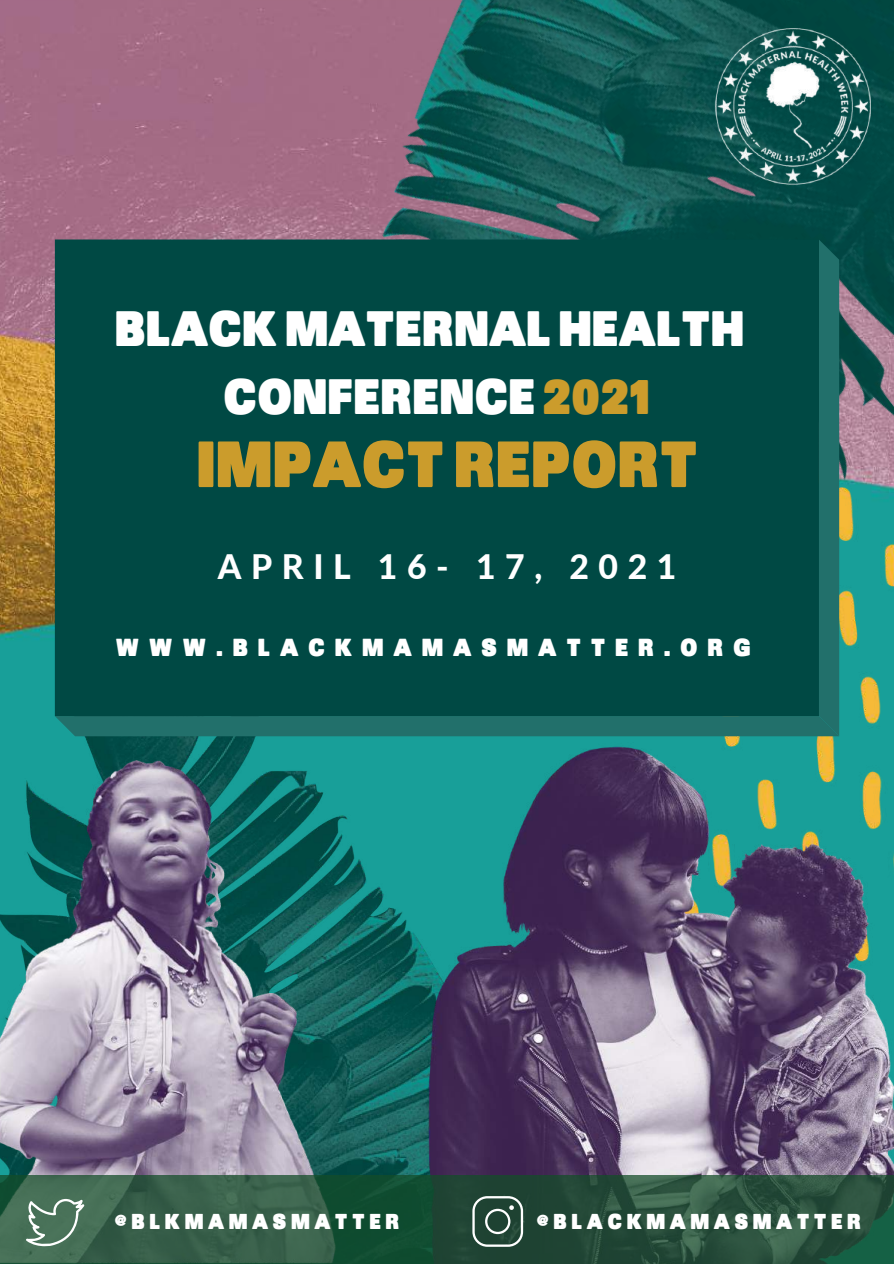
<style>
.page{position:relative;width:894px;height:1264px;background:#fff}
.page>*{position:absolute;margin:0;border:0;box-sizing:border-box;transform-origin:0 0}
.t1{font:900 63.3px "Sans";color:#cb9c2c}
.t2{font:900 48.3px/67.5px "Sans";color:#fff;text-align:center}
.t3{font:800 33.75px "Lato";letter-spacing:.285em;color:#fff}
.t4{font:900 24px "Sans";letter-spacing:.405em;color:#fff}
.t5{font:900 21px "Sans";letter-spacing:.21em;color:#fff}
.s1{color:#cb9c2c}
</style>
<div class="page">
<img style="left:0;top:0;width:893px;height:611px">
<img style="left:838px;top:398px;width:55px;height:315px">
<img style="left:0;top:611px;width:406px;height:564px">
<img style="left:0;top:736px;width:351px;height:439px">
<img style="left:406px;top:713px;width:487px;height:462px">
<div style="left:55px;top:239px;width:783px;height:497px;background:#22706b"></div>
<div style="left:55px;top:239px;width:763px;height:477px;background:#004944"></div>
<svg style="left:0;top:1175px;width:893px;height:88px;background:#2b5540"></svg>
<img style="left:708px;top:24px;width:165px;height:165px">
<svg style="left:26px;top:1198px;width:58px;height:48px;background:#6a8b77"></svg>
<svg style="left:472px;top:1196px;width:51px;height:50px;background:#4f6b5e"></svg>
<p class="t2" style="left:115px;top:293px;width:631px">BLACKMATERNALHEALTH<br>CONFERENCE<span class="s1">2021</span></p>
<h1 class="t1" style="left:196px;top:422px;width:503px">IMPACTREPORT</h1>
<p class="t3" style="left:218px;top:545px;width:460px">APRIL 16- 17, 2021</p>
<p class="t4" style="left:115px;top:631px;width:636px">WWW.BLACKMAMASMATTER.ORG</p>
<p class="t5" style="left:115px;top:1207px;width:286px">@BLKMAMASMATTER</p>
<p class="t5" style="left:536px;top:1207px;width:326px">@BLACKMAMASMATTER</p>
</div>
